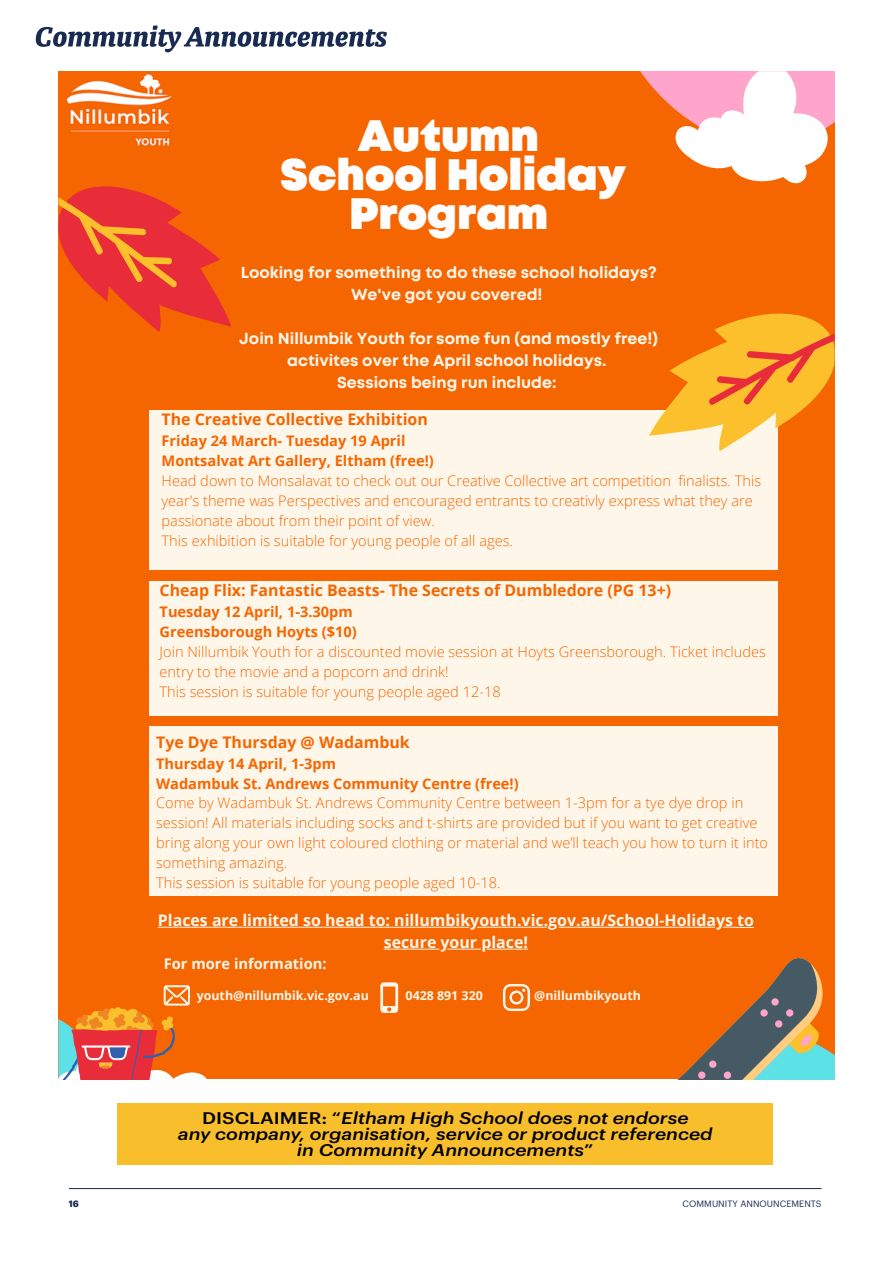
<style>
.page{position:relative;width:893px;height:1263px;background:#fff}
.page>*{position:absolute;margin:0;border:0;box-sizing:border-box;transform-origin:0 0}
.t1{font:900 43.95px/38.8px "Mont";color:#fffdfd;text-align:center}
.t2{font:italic 500 16.5px/15.8px "Graphik";color:#000;text-align:center;scale:1.19 1}
.t3{font:700 15.9px/21.9px "Mont";color:#fff6ea;text-align:center}
.t4{font:700 15.9px "Open Sans";color:#f56601}
.t5{font:700 15.9px/21.9px "Open Sans";color:#fff6ea;text-align:center}
.t6{font:700 14.7px "Open Sans";color:#fff6ea}
.t7{font:300 14.55px/20px "Open Sans";color:#f56601}
.t8{font:700 14.55px/20px "Open Sans";color:#f56601}
.t9{font:700 12.45px "Open Sans";color:#fff6ea}
.t10{font:9px "Graphik";letter-spacing:.005em;color:#192b52}
.t11{font:700 9px "Graphik";color:#192b52}
.s1{font-style:normal}
</style>
<div class="page">
<hr style="left:69px;top:1188px;width:752px;height:1px;background:#192b52">
<svg style="left:36px;top:26px;width:351px;height:26px"></svg>
<div style="left:58px;top:71px;width:777px;height:1008px;background:#f56601"></div>
<svg style="left:640px;top:71px;width:195px;height:113px"></svg>
<svg style="left:58px;top:186px;width:173px;height:146px"></svg>
<img style="left:66px;top:74px;width:106px;height:72px">
<hr style="left:558px;top:927px;width:157px;height:1px;background:#fff6ea">
<hr style="left:477px;top:927px;width:70px;height:1px;background:#fff6ea">
<hr style="left:158px;top:927px;width:311px;height:1px;background:#fff6ea">
<svg style="left:723px;top:927px;width:31px;height:1px"></svg>
<hr style="left:487px;top:949px;width:41px;height:1px;background:#fff6ea">
<hr style="left:447px;top:949px;width:34px;height:1px;background:#fff6ea">
<hr style="left:384px;top:949px;width:55px;height:1px;background:#fff6ea">
<div style="left:149px;top:581px;width:628px;height:134px;background:#fff6ea"></div>
<svg style="left:380px;top:982px;width:18px;height:31px"></svg>
<svg style="left:503px;top:984px;width:27px;height:27px"></svg>
<div style="left:149px;top:410px;width:628px;height:159px;background:#fff6ea"></div>
<svg style="left:678px;top:958px;width:157px;height:121px"></svg>
<svg style="left:58px;top:985px;width:149px;height:94px"></svg>
<svg style="left:649px;top:313px;width:186px;height:138px"></svg>
<div style="left:149px;top:727px;width:628px;height:169px;background:#fff6ea"></div>
<div style="left:117px;top:1104px;width:656px;height:61px;background:#f8be2c"></div>
<h1 class="t1" style="left:280px;top:118px;width:347px">Autumn<br>School Holiday<br>Program</h1>
<p class="t3" style="left:241px;top:262px;width:417px">Looking for something to do these school holidays?<br>We've got you covered!</p>
<p class="t3" style="left:239px;top:327px;width:420px">Join Nillumbik Youth for some fun (and mostly free!) activites over the April school holidays.<br>Sessions being run include:</p>
<p class="t4" style="left:162px;top:408px;width:268px">The Creative Collective Exhibition</p>
<p class="t8" style="left:162px;top:431px;width:274px">Friday 24 March- Tuesday 19 April<br>Montsalvat Art Gallery, Eltham (free!)</p>
<p class="t7" style="left:162px;top:470px;width:601px">Head down to Monsalavat to check out our Creative Collective art competition finalists. This year's theme was Perspectives and encouraged entrants to creativly express what they are passionate about from their point of view.<br>This exhibition is suitable for young people of all ages.</p>
<p class="t4" style="left:160px;top:579px;width:513px">Cheap Flix: Fantastic Beasts- The Secrets of Dumbledore (PG 13+)</p>
<p class="t8" style="left:160px;top:602px;width:199px">Tuesday 12 April, 1-3.30pm<br>Greensborough Hoyts ($10)</p>
<p class="t7" style="left:160px;top:641px;width:608px">Join Nillumbik Youth for a discounted movie session at Hoyts Greensborough. Ticket includes entry to the movie and a popcorn and drink!<br>This session is suitable for young people aged 12-18</p>
<p class="t4" style="left:156px;top:731px;width:255px">Tye Dye Thursday @ Wadambuk</p>
<p class="t8" style="left:156px;top:753px;width:364px">Thursday 14 April, 1-3pm<br>Wadambuk St. Andrews Community Centre (free!)</p>
<p class="t7" style="left:156px;top:793px;width:614px">Come by Wadambuk St. Andrews Community Centre between 1-3pm for a tye dye drop in session! All materials including socks and t-shirts are provided but if you want to get creative bring along your own light coloured clothing or material and we’ll teach you how to turn it into something amazing.<br>This session is suitable for young people aged 10-18.</p>
<p class="t5" style="left:158px;top:909px;width:598px">Places are limited so head to: nillumbikyouth.vic.gov.au/School-Holidays to secure your place!</p>
<p class="t6" style="left:164px;top:953px;width:164px">For more information:</p>
<p class="t9" style="left:197px;top:986px;width:174px">youth@nillumbik.vic.gov.au</p>
<p class="t9" style="left:406px;top:986px;width:79px">0428 891 320</p>
<p class="t9" style="left:534px;top:986px;width:108px">@nillumbikyouth</p>
<p class="t2" style="left:178px;top:1109px;width:451px"><span class="s1">DISCLAIMER: “</span>Eltham High School does not endorse<br>any company, organisation, service or product referenced in Community Announcements<span class="s1">”</span></p>
<p class="t11" style="left:69px;top:1196px;width:12px">16</p>
<p class="t10" style="left:683px;top:1196px;width:140px">COMMUNITY ANNOUNCEMENTS</p>
</div>
